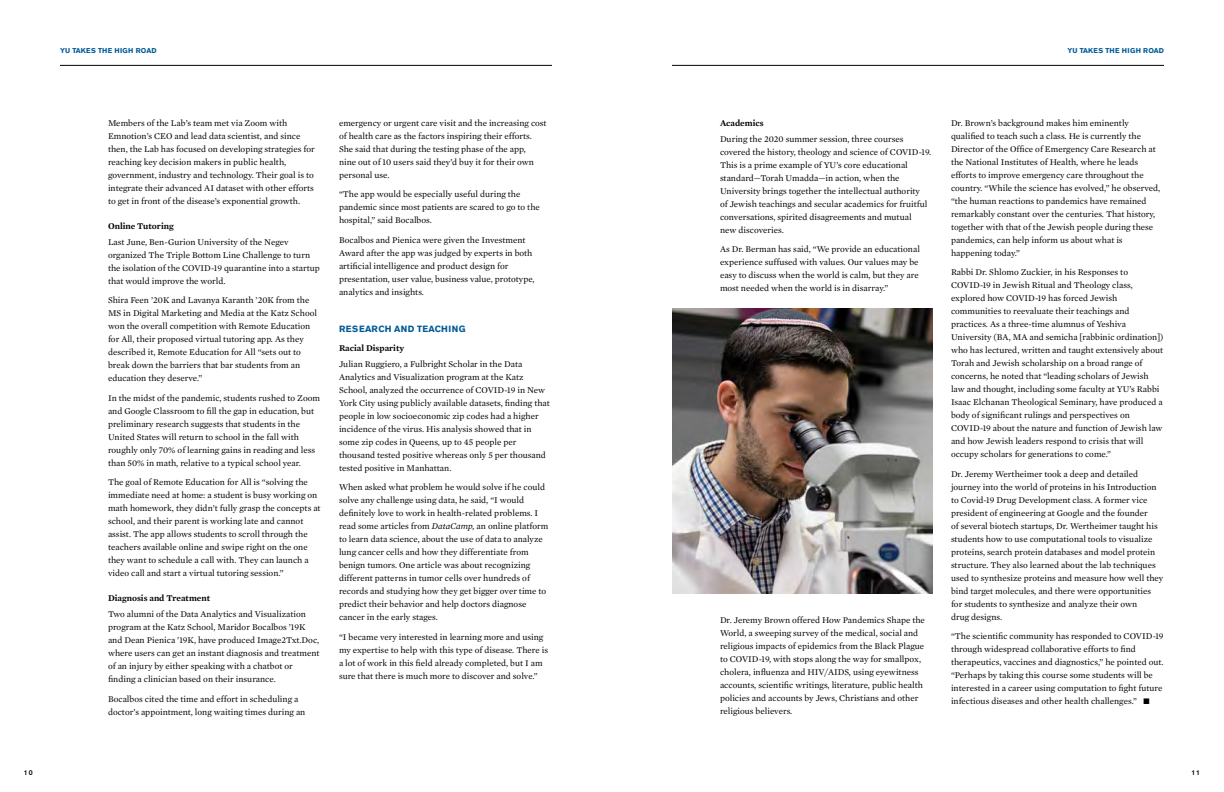
<style>
.page{position:relative;width:1224px;height:792px;background:#fff}
.page>*{position:absolute;margin:0;border:0;box-sizing:border-box;transform-origin:0 0}
.t1{font:9px/13px "Mercury Text G1";color:#000}
.t2{font:600 9px "Mercury Text G1";color:#000}
.t3{font:700 9px "Akzidenz Grotesk BE";letter-spacing:.03em;color:#005b97}
.t4{font:700 7px "Akzidenz Grotesk BE";letter-spacing:.04em;color:#005b97}
.t5{font:500 7px "Akzidenz Grotesk BE";color:#000}
.s1{font-style:italic}
.s2{font-family:"Mercury Numeric G1"}
</style>
<div class="page">
<hr style="left:60px;top:65px;width:492px;height:1px;background:#000">
<hr style="left:672px;top:65px;width:492px;height:1px;background:#000">
<img style="left:672px;top:308px;width:261px;height:286px">
<p class="t4" style="left:60px;top:47px;width:98px">YU TAKES THE HIGH ROAD</p>
<p class="t4" style="left:1067px;top:47px;width:98px">YU TAKES THE HIGH ROAD</p>
<p class="t1" style="left:108px;top:116px;width:208px">Members of the Lab’s team met via Zoom with Emnotion’s CEO and lead data scientist, and since then, the Lab has focused on developing strategies for reaching key decision makers in public health, government, industry and technology. Their goal is to integrate their advanced AI dataset with other efforts to get in front of the disease’s exponential growth.</p>
<p class="t2" style="left:108px;top:220px;width:67px">Online Tutoring</p>
<p class="t1" style="left:108px;top:235px;width:213px">Last June, Ben-Gurion University of the Negev organized The Triple Bottom Line Challenge to turn the isolation of the COVID-19 quarantine into a startup that would improve the world.</p>
<p class="t1" style="left:108px;top:294px;width:211px">Shira Feen ’20K and Lavanya Karanth ’20K from the MS in Digital Marketing and Media at the Katz School won the overall competition with Remote Education for All, their proposed virtual tutoring app. As they described it, Remote Education for All “sets out to break down the barriers that bar students from an education they deserve.”</p>
<p class="t1" style="left:108px;top:391px;width:214px">In the midst of the pandemic, students rushed to Zoom and Google Classroom to fill the gap in education, but preliminary research suggests that students in the United States will return to school in the fall with roughly only 70% of learning gains in reading and less than 50% in math, relative to a typical school year.</p>
<p class="t1" style="left:108px;top:476px;width:214px">The goal of Remote Education for All is “solving the immediate need at home: a student is busy working on math homework, they didn’t fully grasp the concepts at school, and their parent is working late and cannot assist. The app allows students to scroll through the teachers available online and swipe right on the one they want to schedule a call with. They can launch a video call and start a virtual tutoring session.”</p>
<p class="t2" style="left:108px;top:593px;width:104px">Diagnosis and Treatment</p>
<p class="t1" style="left:108px;top:608px;width:213px">Two alumni of the Data Analytics and Visualization program at the Katz School, Maridor Bocalbos ’19K and Dean Pienica ’19K, have produced Image2Txt.Doc, where users can get an instant diagnosis and treatment of an injury by either speaking with a chatbot or finding a clinician based on their insurance.</p>
<p class="t1" style="left:108px;top:692px;width:199px">Bocalbos cited the time and effort in scheduling a doctor’s appointment, long waiting times during an</p>
<p class="t1" style="left:339px;top:116px;width:209px">emergency or urgent care visit and the increasing cost of health care as the factors inspiring their efforts.<br>She said that during the testing phase of the app,<br>nine out of 10 users said they’d buy it for their own personal use.</p>
<p class="t1" style="left:339px;top:188px;width:202px">“The app would be especially useful during the pandemic since most patients are scared to go to the hospital,” said Bocalbos.</p>
<p class="t1" style="left:339px;top:233px;width:197px">Bocalbos and Pienica were given the Investment Award after the app was judged by experts in both artificial intelligence and product design for presentation, user value, business value, prototype, analytics and insights.</p>
<p class="t3" style="left:339px;top:324px;width:128px">RESEARCH AND TEACHING</p>
<p class="t2" style="left:339px;top:342px;width:67px">Racial Disparity</p>
<p class="t1" style="left:339px;top:357px;width:212px">Julian Ruggiero, a Fulbright Scholar in the Data Analytics and Visualization program at the Katz School, analyzed the occurrence of COVID-19 in New York City using publicly available datasets, finding that people in low socioeconomic zip codes had a higher incidence of the virus. His analysis showed that in some zip codes in Queens, up to 45 people per thousand tested positive whereas only 5 per thousand tested positive in Manhattan.</p>
<p class="t1" style="left:339px;top:481px;width:211px">When asked what problem he would solve if he could solve any challenge using data, he said, “I would definitely love to work in health-related problems. I read some articles from <span class="s1">DataCamp,</span> an online platform to learn data science, about the use of data to analyze lung cancer cells and how they differentiate from benign tumors. One article was about recognizing different patterns in tumor cells over hundreds of records and studying how they get bigger over time to predict their behavior and help doctors diagnose cancer in the early stages.</p>
<p class="t1" style="left:339px;top:630px;width:211px">“I became very interested in learning more and using my expertise to help with this type of disease. There is a lot of work in this field already completed, but I am sure that there is much more to discover and solve.”</p>
<p class="t2" style="left:720px;top:117px;width:45px">Academics</p>
<p class="t1" style="left:720px;top:132px;width:213px">During the 2020 summer session, three courses covered the history, theology and science of COVID-19.<br>This is a prime example of YU’s core educational standard—Torah Umadda—in action, when the University brings together the intellectual authority<br>of Jewish teachings and secular academics for fruitful conversations, spirited disagreements and mutual<br>new discoveries.</p>
<p class="t1" style="left:720px;top:243px;width:201px">As Dr. Berman has said, “We provide an educational experience suffused with values. Our values may be easy to discuss when the world is calm, but they are most needed when the world is in disarray.”</p>
<p class="t1" style="left:720px;top:613px;width:207px">Dr. Jeremy Brown offered How Pandemics Shape the World, a sweeping survey of the medical, social and religious impacts of epidemics from the Black Plague to COVID-19, with stops along the way for smallpox, cholera, influenza and HIV/AIDS, using eyewitness accounts, scientific writings, literature, public health policies and accounts by Jews, Christians and other religious believers.</p>
<p class="t1" style="left:951px;top:116px;width:211px">Dr. Brown’s background makes him eminently qualified to teach such a class. He is currently the Director of the Office of Emergency Care Research at the National Institutes of Health, where he leads efforts to improve emergency care throughout the country. “While the science has evolved,” he observed, “the human reactions to pandemics have remained remarkably constant over the centuries. That history, together with that of the Jewish people during these pandemics, can help inform us about what is happening today.”</p>
<p class="t1" style="left:951px;top:265px;width:214px">Rabbi Dr. Shlomo Zuckier, in his Responses to COVID-19 in Jewish Ritual and Theology class, explored how COVID-19 has forced Jewish communities to reevaluate their teachings and practices. As a three-time alumnus of Yeshiva University (BA, MA and semicha [rabbinic ordination]) who has lectured, written and taught extensively about Torah and Jewish scholarship on a broad range of concerns, he noted that “leading scholars of Jewish law and thought, including some faculty at YU’s Rabbi Isaac Elchanan Theological Seminary, have produced a body of significant rulings and perspectives on COVID-19 about the nature and function of Jewish law and how Jewish leaders respond to crisis that will occupy scholars for generations to come.”</p>
<p class="t1" style="left:951px;top:467px;width:214px">Dr. Jeremy Wertheimer took a deep and detailed journey into the world of proteins in his Introduction to Covid-19 Drug Development class. A former vice president of engineering at Google and the founder<br>of several biotech startups, Dr. Wertheimer taught his students how to use computational tools to visualize proteins, search protein databases and model protein structure. They also learned about the lab techniques used to synthesize proteins and measure how well they bind target molecules, and there were opportunities for students to synthesize and analyze their own<br>drug designs.</p>
<p class="t1" style="left:951px;top:629px;width:214px">“The scientific community has responded to COVID-19 through widespread collaborative efforts to find therapeutics, vaccines and diagnostics,” he pointed out. “Perhaps by taking this course some students will be interested in a career using computation to fight future infectious diseases and other health challenges.” <span class="s2">s</span></p>
<p class="t5" style="left:24px;top:768px;width:10px">10</p>
<p class="t5" style="left:1192px;top:768px;width:10px">11</p>
</div>
